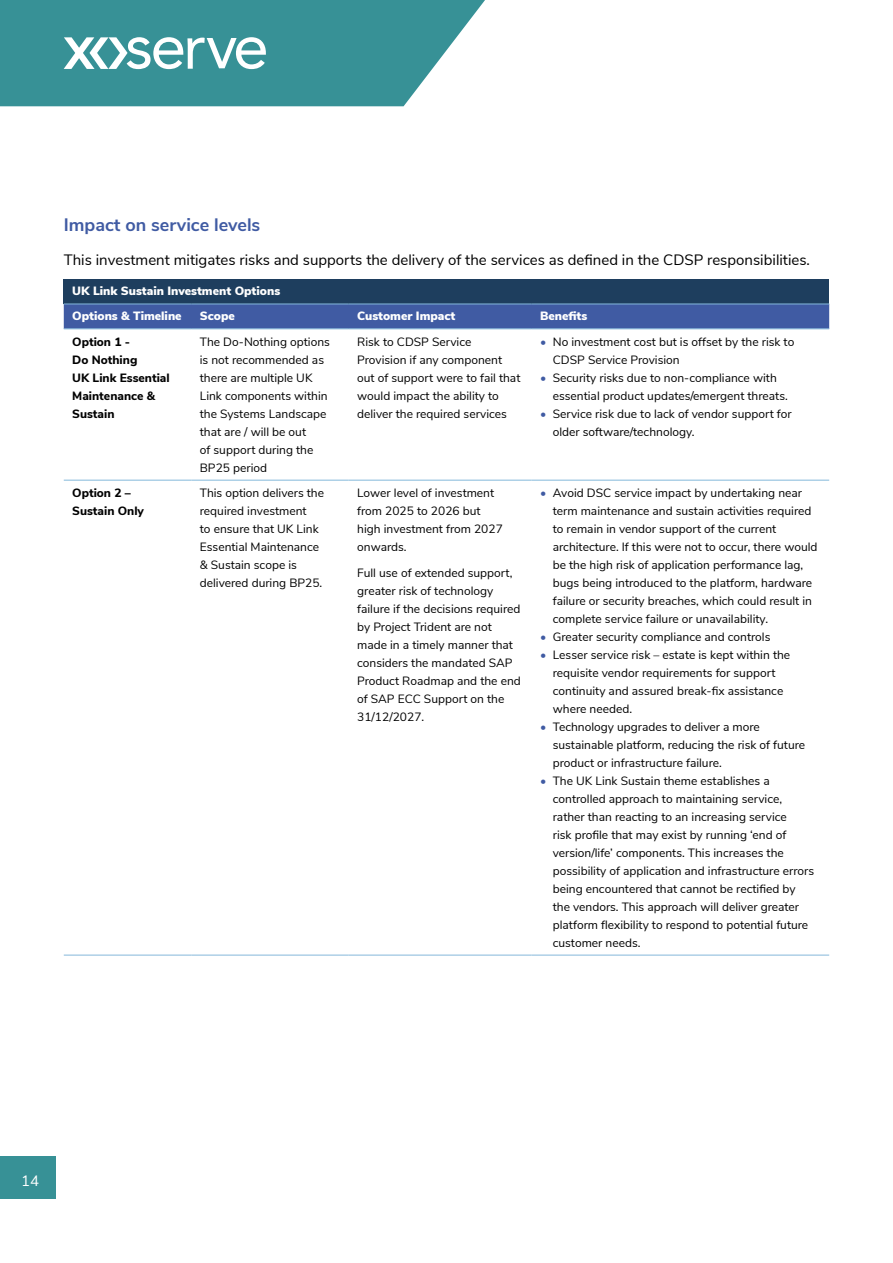
<style>
.page{position:relative;width:893px;height:1263px;background:#fff}
.page>*{position:absolute;margin:0;border:0;box-sizing:border-box;transform-origin:0 0}
.t1{font:700 18px "Nunito Sans";color:#405ba3}
.t2{font:15px "Nunito Sans";color:#000}
.t3{font:15px "Nunito Sans";color:#fff}
.t4{font:12px/18px "Nunito Sans";color:#000}
.t5{font:900 12px/24.9px "Nunito Sans";color:#fff}
.t6{font:800 12px/18px "Nunito Sans";color:#000}
.s1{color:#405ba3}
</style>
<div class="page">
<svg style="left:0;top:0;width:485px;height:106px;background:#499b9f"></svg>
<div style="left:64px;top:279px;width:765px;height:25px;background:#1e3e5e"></div>
<div style="left:64px;top:305px;width:765px;height:23px;background:#405ba3"></div>
<svg style="left:64px;top:329px;width:765px;height:626px"></svg>
<hr style="left:64px;top:955px;width:127px;height:1px;background:#84b8da">
<hr style="left:191px;top:955px;width:158px;height:1px;background:#84b8da">
<hr style="left:349px;top:955px;width:182px;height:1px;background:#84b8da">
<hr style="left:531px;top:955px;width:298px;height:1px;background:#84b8da">
<hr style="left:64px;top:480px;width:127px;height:1px;background:#84b8da">
<hr style="left:191px;top:480px;width:158px;height:1px;background:#84b8da">
<hr style="left:349px;top:480px;width:182px;height:1px;background:#84b8da">
<hr style="left:531px;top:480px;width:298px;height:1px;background:#84b8da">
<hr style="left:64px;top:328px;width:127px;height:1px;background:#84b8da">
<hr style="left:191px;top:328px;width:158px;height:1px;background:#84b8da">
<hr style="left:349px;top:328px;width:182px;height:1px;background:#84b8da">
<hr style="left:531px;top:328px;width:298px;height:1px;background:#84b8da">
<hr style="left:64px;top:304px;width:127px;height:1px;background:#84b8da">
<hr style="left:191px;top:304px;width:158px;height:1px;background:#84b8da">
<hr style="left:349px;top:304px;width:182px;height:1px;background:#84b8da">
<hr style="left:531px;top:304px;width:298px;height:1px;background:#84b8da">
<div style="left:0;top:1157px;width:55px;height:42px;background:#379196"></div>
<svg style="left:64px;top:37px;width:202px;height:32px"></svg>
<h1 class="t1" style="left:64px;top:211px;width:198px">Impact on service levels</h1>
<p class="t2" style="left:64px;top:248px;width:748px">This investment mitigates risks and supports the delivery of the services as defined in the CDSP responsibilities.</p>
<p class="t5" style="left:72px;top:278px;width:209px">UK Link Sustain Investment Options<br>Options &amp; Timeline</p>
<p class="t5" style="left:200px;top:303px;width:37px">Scope</p>
<p class="t5" style="left:357px;top:303px;width:100px">Customer Impact</p>
<p class="t5" style="left:540px;top:303px;width:49px">Benefits</p>
<p class="t6" style="left:72px;top:332px;width:99px">Option 1 -<br>Do Nothing<br>UK Link Essential<br>Maintenance &amp;<br>Sustain</p>
<p class="t4" style="left:200px;top:332px;width:132px">The Do-Nothing options is not recommended as there are multiple UK<br>Link components within the Systems Landscape that are / will be out<br>of support during the<br>BP25 period</p>
<p class="t4" style="left:357px;top:332px;width:165px">Risk to CDSP Service<br>Provision if any component out of support were to fail that would impact the ability to deliver the required services</p>
<p class="t4" style="left:553px;top:332px;width:243px;text-indent:-13px"><span class="s1">•</span> No investment cost but is offset by the risk to<br>CDSP Service Provision</p>
<p class="t4" style="left:553px;top:368px;width:235px;text-indent:-13px"><span class="s1">•</span> Security risks due to non-compliance with essential product updates/emergent threats.</p>
<p class="t4" style="left:553px;top:404px;width:240px;text-indent:-13px"><span class="s1">•</span> Service risk due to lack of vendor support for older software/technology.</p>
<p class="t6" style="left:72px;top:483px;width:73px">Option 2 –<br>Sustain Only</p>
<p class="t4" style="left:200px;top:483px;width:126px">This option delivers the required investment<br>to ensure that UK Link<br>Essential Maintenance &amp; Sustain scope is delivered during BP25.</p>
<p class="t4" style="left:357px;top:483px;width:147px">Lower level of investment from 2025 to 2026 but high investment from 2027 onwards.</p>
<p class="t4" style="left:357px;top:563px;width:165px">Full use of extended support, greater risk of technology failure if the decisions required by Project Trident are not made in a timely manner that considers the mandated SAP<br>Product Roadmap and the end of SAP ECC Support on the<br>31/12/2027.</p>
<p class="t4" style="left:553px;top:483px;width:266px;text-indent:-13px"><span class="s1">•</span> Avoid DSC service impact by undertaking near term maintenance and sustain activities required to remain in vendor support of the current architecture. If this were not to occur, there would be the high risk of application performance lag, bugs being introduced to the platform, hardware failure or security breaches, which could result in complete service failure or unavailability.</p>
<p class="t4" style="left:540px;top:627px;width:232px"><span class="s1">•</span> Greater security compliance and controls</p>
<p class="t4" style="left:553px;top:645px;width:239px;text-indent:-13px"><span class="s1">•</span> Lesser service risk – estate is kept within the requisite vendor requirements for support continuity and assured break-fix assistance where needed.</p>
<p class="t4" style="left:553px;top:717px;width:254px;text-indent:-13px"><span class="s1">•</span> Technology upgrades to deliver a more sustainable platform, reducing the risk of future product or infrastructure failure.</p>
<p class="t4" style="left:553px;top:771px;width:263px;text-indent:-13px"><span class="s1">•</span> The UK Link Sustain theme establishes a controlled approach to maintaining service, rather than reacting to an increasing service<br>risk profile that may exist by running ‘end of version/life’ components. This increases the possibility of application and infrastructure errors being encountered that cannot be rectified by the vendors. This approach will deliver greater platform flexibility to respond to potential future customer needs.</p>
<p class="t3" style="left:21px;top:1169px;width:19px">14</p>
</div>
